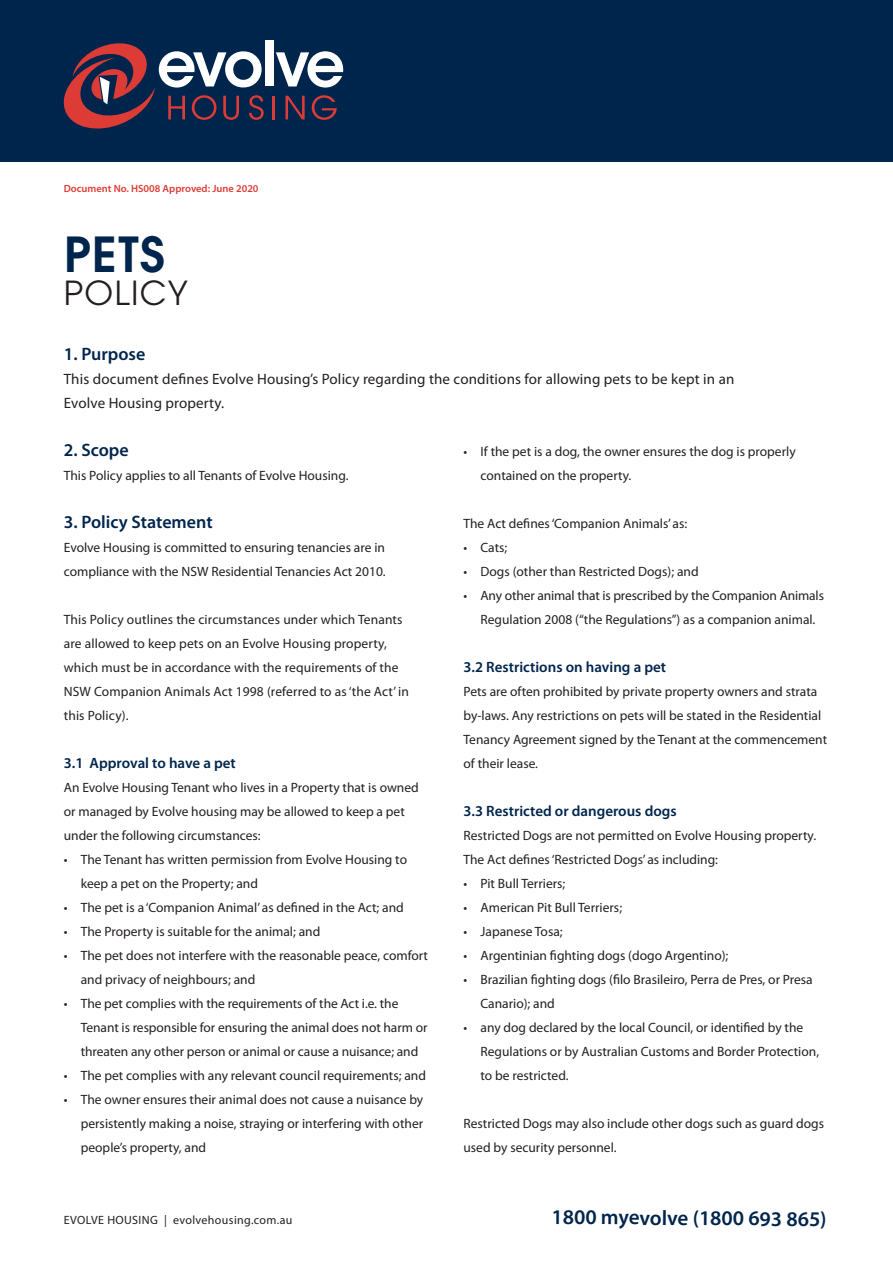
<style>
.page{position:relative;width:893px;height:1263px;background:#fff}
.page>*{position:absolute;margin:0;border:0;box-sizing:border-box;transform-origin:0 0}
.PAGE_heading_Dark_Bl{font:600 48px "Avant Garde";color:#00254c}
.PAGE_Small_heading{font:33px "Avant Garde";letter-spacing:.04em;color:#231f20}
._1800_Base_Text_Blue{font:600 21px "Myriad Pro";color:#00254c}
.Heading_Body_Text{font:600 18px "Myriad Pro";color:#00254c}
.Open_Parra_Body_Text{font:15px/24px "Myriad Pro";letter-spacing:.01em;color:#231f20}
.Sub-Heading_Body_Tex{font:600 15px "Myriad Pro";color:#00254c}
.Body_TAB_Text{font:13.5px/24px "Myriad Pro";color:#231f20}
.Body_Text{font:13.5px/24px "Myriad Pro";color:#231f20}
.t1{font:12px "Myriad Pro";letter-spacing:.03em;color:#231f20}
.Caption_Text_SemiBol{font:600 10.5px "Myriad Pro";color:#dd3c36}
</style>
<div class="page">
<div style="left:0;top:0;width:893px;height:162px;background:#00254c"></div>
<hr style="left:272px;top:96px;width:3px;height:23px;background:#dd3c36">
<svg style="left:285px;top:96px;width:20px;height:23px"></svg>
<svg style="left:312px;top:95px;width:25px;height:25px"></svg>
<svg style="left:63px;top:43px;width:201px;height:86px"></svg>
<div style="left:265px;top:40px;width:8px;height:46px;background:#fff"></div>
<svg style="left:276px;top:51px;width:68px;height:37px"></svg>
<p class="Caption_Text_SemiBol" style="left:64px;top:182px;width:196px">Document No. HS008 Approved: June 2020</p>
<p class="PAGE_heading_Dark_Bl" style="left:64px;top:223px;width:103px">PETS</p>
<p class="PAGE_Small_heading" style="left:64px;top:274px;width:125px">POLICY</p>
<p class="Heading_Body_Text" style="left:64px;top:343px;width:83px">1. Purpose</p>
<p class="Open_Parra_Body_Text" style="left:64px;top:367px;width:672px">This document defines Evolve Housing’s Policy regarding the conditions for allowing pets to be kept in an<br>Evolve Housing property.</p>
<p class="Heading_Body_Text" style="left:64px;top:439px;width:66px">2. Scope</p>
<p class="Body_Text" style="left:64px;top:463px;width:286px">This Policy applies to all Tenants of Evolve Housing.</p>
<p class="Heading_Body_Text" style="left:64px;top:511px;width:150px">3. Policy Statement</p>
<p class="Body_Text" style="left:64px;top:535px;width:323px">Evolve Housing is committed to ensuring tenancies are in compliance with the NSW Residential Tenancies Act 2010.</p>
<p class="Body_Text" style="left:64px;top:607px;width:347px">This Policy outlines the circumstances under which Tenants are allowed to keep pets on an Evolve Housing property, which must be in accordance with the requirements of the NSW Companion Animals Act 1998 (referred to as ‘the Act’ in this Policy).</p>
<p class="Sub-Heading_Body_Tex" style="left:64px;top:753px;width:174px">3.1 Approval to have a pet</p>
<p class="Body_Text" style="left:64px;top:775px;width:356px">An Evolve Housing Tenant who lives in a Property that is owned or managed by Evolve housing may be allowed to keep a pet under the following circumstances:</p>
<p class="Body_TAB_Text" style="left:81px;top:847px;width:328px;text-indent:-17px">• The Tenant has written permission from Evolve Housing to keep a pet on the Property; and</p>
<p class="Body_TAB_Text" style="left:64px;top:895px;width:342px">• The pet is a ‘Companion Animal’ as defined in the Act; and</p>
<p class="Body_TAB_Text" style="left:64px;top:919px;width:258px">• The Property is suitable for the animal; and</p>
<p class="Body_TAB_Text" style="left:81px;top:943px;width:349px;text-indent:-17px">• The pet does not interfere with the reasonable peace, comfort and privacy of neighbours; and</p>
<p class="Body_TAB_Text" style="left:81px;top:991px;width:348px;text-indent:-17px">• The pet complies with the requirements of the Act i.e. the<br>Tenant is responsible for ensuring the animal does not harm or threaten any other person or animal or cause a nuisance; and</p>
<p class="Body_TAB_Text" style="left:64px;top:1063px;width:364px">• The pet complies with any relevant council requirements; and</p>
<p class="Body_TAB_Text" style="left:81px;top:1087px;width:344px;text-align:justify;text-indent:-17px">• The owner ensures their animal does not cause a nuisance by persistently making a noise, straying or interfering with other people’s property, and</p>
<p class="Body_TAB_Text" style="left:480px;top:439px;width:317px;text-indent:-17px">• If the pet is a dog, the owner ensures the dog is properly contained on the property.</p>
<p class="Body_Text" style="left:463px;top:511px;width:225px">The Act defines ‘Companion Animals’ as:</p>
<p class="Body_TAB_Text" style="left:463px;top:535px;width:45px">• Cats;</p>
<p class="Body_TAB_Text" style="left:463px;top:559px;width:237px">• Dogs (other than Restricted Dogs); and</p>
<p class="Body_TAB_Text" style="left:480px;top:583px;width:345px;text-indent:-17px">• Any other animal that is prescribed by the Companion Animals<br>Regulation 2008 (“the Regulations”) as a companion animal.</p>
<p class="Sub-Heading_Body_Tex" style="left:463px;top:657px;width:204px">3.2 Restrictions on having a pet</p>
<p class="Body_Text" style="left:463px;top:679px;width:365px">Pets are often prohibited by private property owners and strata by-laws. Any restrictions on pets will be stated in the Residential Tenancy Agreement signed by the Tenant at the commencement of their lease.</p>
<p class="Sub-Heading_Body_Tex" style="left:463px;top:801px;width:215px">3.3 Restricted or dangerous dogs</p>
<p class="Body_Text" style="left:463px;top:823px;width:354px">Restricted Dogs are not permitted on Evolve Housing property.<br>The Act defines ‘Restricted Dogs’ as including:</p>
<p class="Body_TAB_Text" style="left:463px;top:871px;width:103px">• Pit Bull Terriers;</p>
<p class="Body_TAB_Text" style="left:463px;top:895px;width:160px">• American Pit Bull Terriers;</p>
<p class="Body_TAB_Text" style="left:463px;top:919px;width:101px">• Japanese Tosa;</p>
<p class="Body_TAB_Text" style="left:463px;top:943px;width:266px">• Argentinian fighting dogs (dogo Argentino);</p>
<p class="Body_TAB_Text" style="left:480px;top:967px;width:334px;text-indent:-17px">• Brazilian fighting dogs (filo Brasileiro, Perra de Pres, or Presa<br>Canario); and</p>
<p class="Body_TAB_Text" style="left:480px;top:1015px;width:340px;text-indent:-17px">• any dog declared by the local Council, or identified by the<br>Regulations or by Australian Customs and Border Protection, to be restricted.</p>
<p class="Body_Text" style="left:463px;top:1111px;width:362px">Restricted Dogs may also include other dogs such as guard dogs used by security personnel.</p>
<p class="t1" style="left:64px;top:1213px;width:230px">EVOLVE HOUSING | evolvehousing.com.au</p>
<p class="_1800_Base_Text_Blue" style="left:552px;top:1202px;width:276px;rotate:1deg">1800 myevolve (1800 693 865)</p>
</div>
